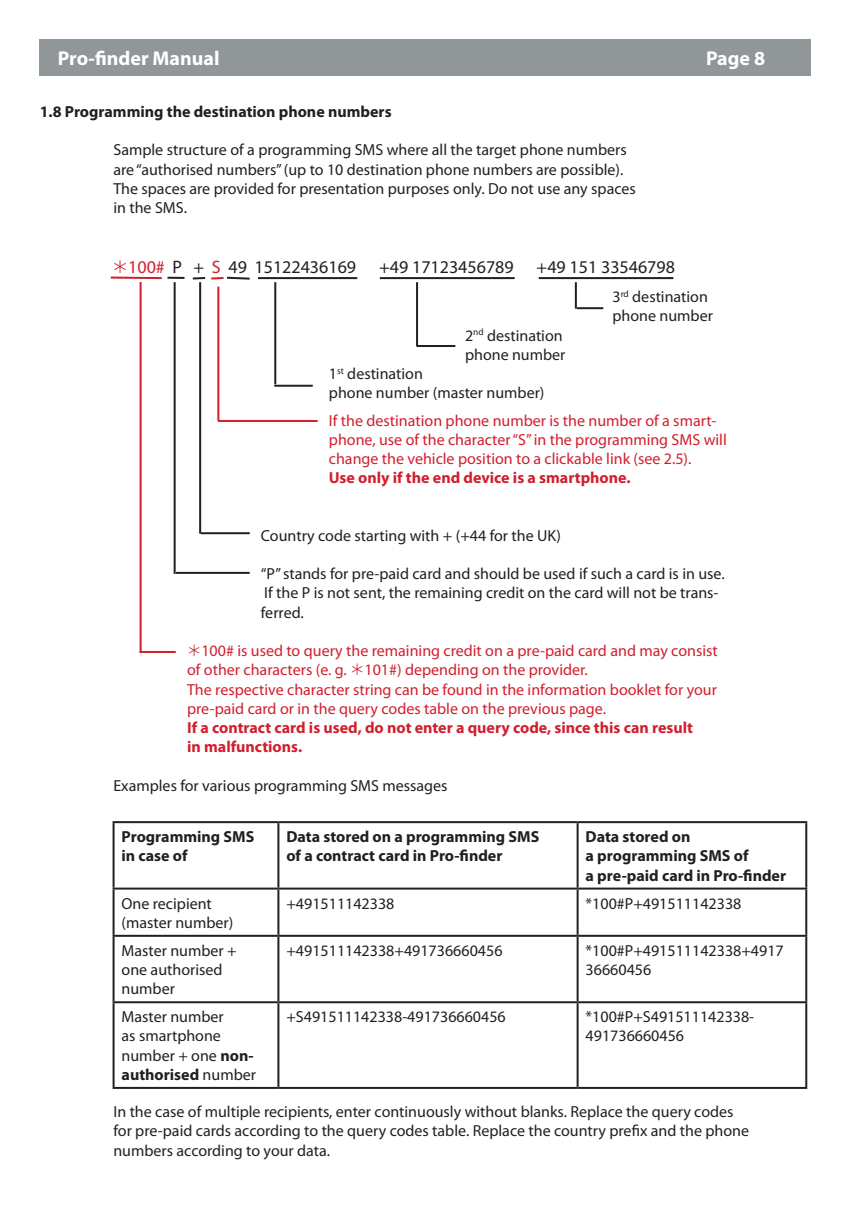
<style>
.page{position:relative;width:862px;height:1214px;background:#fff}
.page>*{position:absolute;margin:0;border:0;box-sizing:border-box;transform-origin:0 0}
.t1{font:700 20px "Myriad Pro";color:#fff}
.t2{font:18px "Myriad Pro";color:#231f20}
.t3{font:16px/19.2px "Myriad Pro";color:#231f20}
.t4{font:16px/19.2px "Myriad Pro";color:#d11f2d}
.t5{font:700 16px/19.2px "Myriad Pro";color:#231f20}
.t6{font:700 16px/19.2px "Myriad Pro";color:#d11f2d}
.s1{color:#d11f2d}
.s2{font-weight:700}
</style>
<div class="page">
<hr style="left:113px;top:821px;width:165px;height:2px;background:#231f20">
<hr style="left:113px;top:823px;width:2px;height:64px;background:#231f20">
<hr style="left:278px;top:821px;width:299px;height:2px;background:#231f20">
<hr style="left:277px;top:823px;width:2px;height:64px;background:#231f20">
<hr style="left:577px;top:821px;width:230px;height:2px;background:#231f20">
<hr style="left:576px;top:823px;width:2px;height:64px;background:#231f20">
<hr style="left:805px;top:823px;width:2px;height:64px;background:#231f20">
<hr style="left:113px;top:887px;width:165px;height:2px;background:#231f20">
<hr style="left:113px;top:889px;width:2px;height:45px;background:#231f20">
<hr style="left:278px;top:887px;width:299px;height:2px;background:#231f20">
<hr style="left:277px;top:889px;width:2px;height:45px;background:#231f20">
<hr style="left:577px;top:887px;width:230px;height:2px;background:#231f20">
<hr style="left:576px;top:889px;width:2px;height:45px;background:#231f20">
<hr style="left:805px;top:889px;width:2px;height:45px;background:#231f20">
<hr style="left:113px;top:934px;width:165px;height:2px;background:#231f20">
<hr style="left:113px;top:936px;width:2px;height:65px;background:#231f20">
<hr style="left:278px;top:934px;width:299px;height:2px;background:#231f20">
<hr style="left:277px;top:936px;width:2px;height:65px;background:#231f20">
<hr style="left:577px;top:934px;width:230px;height:2px;background:#231f20">
<hr style="left:576px;top:936px;width:2px;height:65px;background:#231f20">
<hr style="left:805px;top:936px;width:2px;height:65px;background:#231f20">
<hr style="left:113px;top:1001px;width:165px;height:2px;background:#231f20">
<hr style="left:113px;top:1003px;width:2px;height:83px;background:#231f20">
<hr style="left:278px;top:1001px;width:299px;height:2px;background:#231f20">
<hr style="left:277px;top:1003px;width:2px;height:83px;background:#231f20">
<hr style="left:577px;top:1001px;width:230px;height:2px;background:#231f20">
<hr style="left:576px;top:1003px;width:2px;height:83px;background:#231f20">
<hr style="left:805px;top:1003px;width:2px;height:83px;background:#231f20">
<hr style="left:113px;top:1086px;width:165px;height:2px;background:#231f20">
<hr style="left:278px;top:1086px;width:299px;height:2px;background:#231f20">
<hr style="left:577px;top:1086px;width:230px;height:2px;background:#231f20">
<div style="left:40px;top:40px;width:771px;height:36px;background:#919698"></div>
<svg style="left:167px;top:277px;width:17px;height:2px"></svg>
<hr style="left:258px;top:277px;width:99px;height:2px;background:#231f20">
<hr style="left:380px;top:277px;width:134px;height:2px;background:#231f20">
<hr style="left:539px;top:277px;width:134px;height:2px;background:#231f20">
<hr style="left:174px;top:282px;width:2px;height:292px;background:#231f20">
<hr style="left:199px;top:282px;width:2px;height:251px;background:#231f20">
<hr style="left:274px;top:282px;width:2px;height:102px;background:#231f20">
<hr style="left:416px;top:282px;width:2px;height:64px;background:#231f20">
<hr style="left:575px;top:282px;width:2px;height:26px;background:#231f20">
<hr style="left:577px;top:307px;width:26px;height:2px;background:#231f20">
<hr style="left:417px;top:345px;width:38px;height:2px;background:#231f20">
<hr style="left:274px;top:384px;width:39px;height:2px;background:#231f20">
<hr style="left:201px;top:532px;width:49px;height:2px;background:#231f20">
<hr style="left:176px;top:572px;width:74px;height:2px;background:#231f20">
<hr style="left:140px;top:282px;width:2px;height:371px;background:#d11f2d">
<hr style="left:111px;top:276px;width:51px;height:3px;background:#d11f2d">
<hr style="left:140px;top:651px;width:36px;height:2px;background:#d11f2d">
<svg style="left:193px;top:277px;width:12px;height:2px"></svg>
<svg style="left:211px;top:276px;width:39px;height:4px"></svg>
<hr style="left:217px;top:286px;width:2px;height:135px;background:#d11f2d">
<hr style="left:218px;top:420px;width:100px;height:2px;background:#d11f2d">
<p class="t1" style="left:58px;top:45px;width:163px">Pro-finder Manual</p>
<p class="t1" style="left:706px;top:45px;width:61px">Page 8</p>
<p class="t5" style="left:40px;top:101px;width:353px">1.8 Programming the destination phone numbers</p>
<p class="t3" style="left:113px;top:140px;width:524px">Sample structure of a programming SMS where all the target phone numbers are “authorised numbers” (up to 10 destination phone numbers are possible).<br>The spaces are provided for presentation purposes only. Do not use any spaces in the SMS.</p>
<p class="t2" style="left:128px;top:256px;width:229px"><span class="s1">100#</span> P + <span class="s1">S</span> 49 15122436169</p>
<p class="t2" style="left:379px;top:256px;width:136px">+49 17123456789</p>
<p class="t2" style="left:536px;top:256px;width:140px">+49 151 33546798</p>
<p class="t3" style="left:612px;top:287px;width:102px">3<sup>rd</sup> destination phone number</p>
<p class="t3" style="left:465px;top:325px;width:102px">2<sup>nd</sup> destination phone number</p>
<p class="t3" style="left:329px;top:364px;width:217px">1<sup>st</sup> destination<br>phone number (master number)</p>
<p class="t4" style="left:329px;top:410px;width:399px">If the destination phone number is the number of a smart&shy;phone, use of the character “S” in the programming SMS will change the vehicle position to a clickable link (see 2.5).</p>
<p class="t6" style="left:329px;top:467px;width:303px">Use only if the end device is a smartphone.</p>
<p class="t3" style="left:261px;top:525px;width:302px">Country code starting with + (+44 for the UK)</p>
<p class="t3" style="left:261px;top:564px;width:465px">“P” stands for pre-paid card and should be used if such a card is in use.<br>If the P is not sent, the remaining credit on the card will not be trans&shy;ferred.</p>
<p class="t4" style="left:187px;top:640px;width:532px;text-indent:14px">100# is used to query the remaining credit on a pre-paid card and may consist of other characters (e. g. 101#) depending on the provider.<br>The respective character string can be found in the information booklet for your pre-paid card or in the query codes table on the previous page.</p>
<p class="t6" style="left:187px;top:717px;width:507px">If a contract card is used, do not enter a query code, since this can result in malfunctions.</p>
<p class="t3" style="left:113px;top:775px;width:335px">Examples for various programming SMS messages</p>
<p class="t5" style="left:122px;top:826px;width:134px">Programming SMS in case of</p>
<p class="t5" style="left:286px;top:826px;width:254px">Data stored on a programming SMS of a contract card in Pro-finder</p>
<p class="t5" style="left:585px;top:826px;width:202px">Data stored on<br>a programming SMS of<br>a pre-paid card in Pro-finder</p>
<p class="t3" style="left:122px;top:893px;width:113px">One recipient (master number)</p>
<p class="t3" style="left:286px;top:893px;width:110px">+491511142338</p>
<p class="t3" style="left:585px;top:893px;width:157px">*100#P+491511142338</p>
<p class="t3" style="left:122px;top:940px;width:117px">Master number + one authorised number</p>
<p class="t3" style="left:286px;top:940px;width:218px">+491511142338+491736660456</p>
<p class="t3" style="left:585px;top:940px;width:200px">*100#P+491511142338+4917<br>36660456</p>
<p class="t3" style="left:122px;top:1006px;width:136px">Master number<br>as smartphone number + one <span class="s2">non&shy;authorised</span> number</p>
<p class="t3" style="left:286px;top:1006px;width:221px">+S491511142338-491736660456</p>
<p class="t3" style="left:585px;top:1006px;width:170px">*100#P+S491511142338-<br>491736660456</p>
<p class="t3" style="left:113px;top:1101px;width:637px">In the case of multiple recipients, enter continuously without blanks. Replace the query codes for pre-paid cards according to the query codes table. Replace the country prefix and the phone numbers according to your data.</p>
</div>
